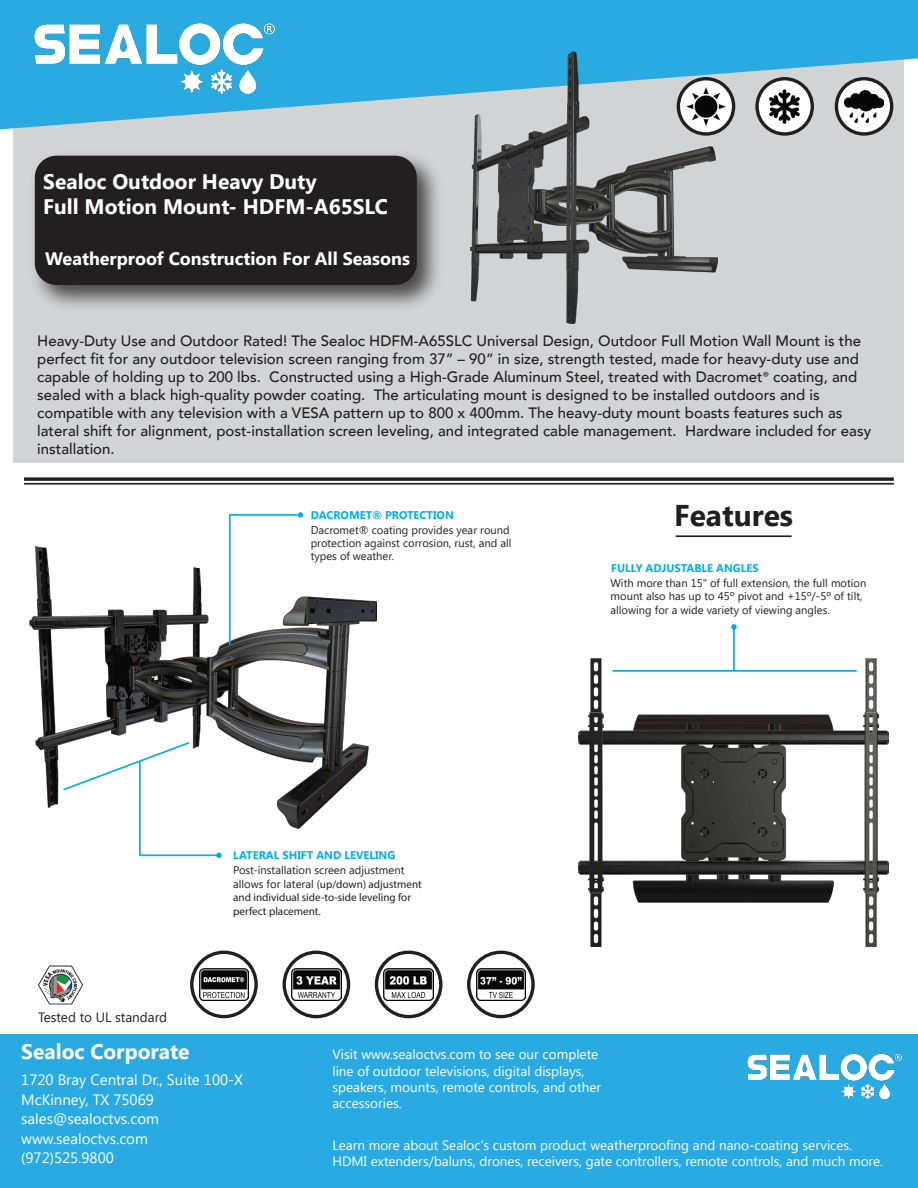
<style>
.page{position:relative;width:918px;height:1188px;background:#fff}
.page>*{position:absolute;margin:0;border:0;box-sizing:border-box;transform-origin:0 0}
.t1{font:700 30px "Segoe UI";color:#231f20}
.t2{font:700 21px/25.2px "Segoe UI";color:#fff}
.t3{font:700 18px "Segoe UI";color:#fff}
.t4{font:500 15px/18px "Avenir";color:#231f20}
.t5{font:15px/19.5px "Segoe UI";color:#fff}
.t6{font:13.5px/16.2px "Segoe UI";color:#fff}
.t7{font:13.5px "Segoe UI";color:#231f20}
.t8{font:11.1px/13.4px "Segoe UI";color:#231f20}
.t9{font:11.1px/13.4px "Myriad Pro";color:#231f20}
.t10{font:700 11.1px "Segoe UI";color:#00aeef}
.s1{font-family:"Myriad Pro";font-weight:400}
.s2{font-family:"Segoe UI"}
.s3{font-family:"Myriad Pro"}
</style>
<div class="page">
<div style="left:14px;top:0;width:890px;height:462px;background:#d1d3d4"></div>
<svg style="left:24px;top:477px;width:870px;height:4px;background:#444141"></svg>
<hr style="left:24px;top:483px;width:870px;height:2px;background:#231f20">
<svg style="left:0;top:0;width:918px;height:129px;fill:#29abe2"></svg>
<img style="left:34px;top:155px;width:405px;height:152px">
<div style="left:35px;top:156px;width:382px;height:129px;background:#231f20;border-radius:22px"></div>
<svg style="left:836px;top:79px;width:56px;height:55px"></svg>
<div style="left:835px;top:77px;width:58px;height:59px;border:3px solid #231f20;border-radius:50%"></div>
<img style="left:845px;top:90px;width:38px;height:33px">
<svg style="left:757px;top:79px;width:55px;height:55px"></svg>
<div style="left:755px;top:77px;width:59px;height:59px;border:3px solid #231f20;border-radius:50%"></div>
<img style="left:765px;top:85px;width:40px;height:42px">
<svg style="left:678px;top:79px;width:56px;height:55px"></svg>
<div style="left:677px;top:77px;width:58px;height:59px;border:3px solid #231f20;border-radius:50%"></div>
<img style="left:718px;top:85px;width:8px;height:43px">
<img style="left:30px;top:547px;width:347px;height:282px">
<img style="left:578px;top:658px;width:311px;height:288px">
<img style="left:470px;top:52px;width:248px;height:272px">
<svg style="left:284px;top:952px;width:65px;height:65px"></svg>
<div style="left:283px;top:951px;width:67px;height:67px;border:3px solid #231f20;border-radius:50%"></div>
<img style="left:292px;top:969px;width:49px;height:31px">
<svg style="left:192px;top:952px;width:64px;height:65px"></svg>
<div style="left:190px;top:951px;width:68px;height:67px;border:3px solid #231f20;border-radius:50%"></div>
<img style="left:199px;top:969px;width:50px;height:31px">
<svg style="left:469px;top:952px;width:64px;height:65px"></svg>
<div style="left:467px;top:951px;width:68px;height:67px;border:3px solid #231f20;border-radius:50%"></div>
<img style="left:476px;top:969px;width:50px;height:31px">
<svg style="left:376px;top:952px;width:65px;height:65px"></svg>
<div style="left:375px;top:951px;width:68px;height:67px;border:3px solid #231f20;border-radius:50%"></div>
<img style="left:384px;top:969px;width:49px;height:31px">
<img style="left:38px;top:965px;width:46px;height:40px">
<hr style="left:733px;top:627px;width:2px;height:44px;background:#00aeef">
<hr style="left:230px;top:514px;width:68px;height:2px;background:#00aeef">
<svg style="left:298px;top:512px;width:5px;height:6px"></svg>
<hr style="left:613px;top:670px;width:244px;height:2px;background:#00aeef">
<svg style="left:731px;top:624px;width:6px;height:6px"></svg>
<hr style="left:229px;top:514px;width:2px;height:131px;background:#00aeef">
<hr style="left:139px;top:854px;width:80px;height:2px;background:#00aeef">
<svg style="left:216px;top:853px;width:6px;height:5px"></svg>
<hr style="left:139px;top:761px;width:2px;height:94px;background:#00aeef">
<div style="left:0;top:1034px;width:918px;height:154px;background:#29aae2"></div>
<hr style="left:676px;top:535px;width:116px;height:2px;background:#231f20">
<svg style="left:61px;top:741px;width:130px;height:51px"></svg>
<img style="left:747px;top:1053px;width:155px;height:47px">
<img style="left:30px;top:20px;width:245px;height:77px">
<h2 class="t2" style="left:43px;top:169px;width:346px">Sealoc Outdoor Heavy Duty<br>Full Motion Mount- HDFM-A65SLC</h2>
<p class="t3" style="left:45px;top:249px;width:366px">Weatherproof Construction For All Seasons</p>
<p class="t4" style="left:37px;top:331px;width:836px">Heavy-Duty Use and Outdoor Rated! The Sealoc HDFM-A65SLC Universal Design, Outdoor Full Motion Wall Mount is the perfect fit for any outdoor television screen ranging from 37” – 90” in size, strength tested, made for heavy-duty use and capable of holding up to 200 lbs. Constructed using a High-Grade Aluminum Steel, treated with Dacromet<span class="s1">®</span> coating, and sealed with a black high-quality powder coating. The articulating mount is designed to be installed outdoors and is compatible with any television with a VESA pattern up to 800 x 400mm. The heavy-duty mount boasts features such as lateral shift for alignment, post-installation screen leveling, and integrated cable management. Hardware included for easy installation.</p>
<p class="t10" style="left:311px;top:508px;width:145px">DACROMET® PROTECTION</p>
<p class="t8" style="left:311px;top:523px;width:202px">Dacromet® coating provides year round protection against corrosion, rust, and all types of weather.</p>
<p class="t7" style="left:38px;top:1009px;width:131px">Tested to UL standard</p>
<p class="t10" style="left:233px;top:849px;width:164px">LATERAL SHIFT AND LEVELING</p>
<p class="t8" style="left:233px;top:864px;width:173px">Post-installation screen adjustment</p>
<p class="t9" style="left:233px;top:877px;width:190px"><span class="s2">allows for lateral</span> (up/down) adjustment and individual side-to-side leveling for perfect placement.</p>
<h1 class="t1" style="left:674px;top:499px;width:121px">Features</h1>
<p class="t10" style="left:611px;top:562px;width:149px">FULLY ADJUSTABLE ANGLES</p>
<p class="t8" style="left:611px;top:577px;width:257px">With more than 15" of full extension, the full motion mount also has up to 45º pivot and +15º/-5º of tilt, allowing for a wide variety of viewing angles.</p>
<h2 class="t2" style="left:21px;top:1040px;width:170px">Sealoc Corporate</h2>
<p class="t6" style="left:332px;top:1047px;width:270px">Visit www.sealoctvs.com to see our complete line of outdoor televisions, digital displays, speakers, mounts, remote controls, and other accessories.</p>
<p class="t6" style="left:332px;top:1137px;width:552px">Learn more about Sealoc's custom product weatherproofing and nano-coating services.<br>HDMI extenders/baluns, drones, receivers, gate controllers, remote controls, and much more.</p>
<p class="t5" style="left:21px;top:1070px;width:223px">1720 Bray Central Dr., Suite 100-X<br>McKinney, TX 75069 sales@sealoctvs.com www.sealoctvs.com <span class="s3">(</span>972<span class="s3">)</span>525.9800</p>
</div>
